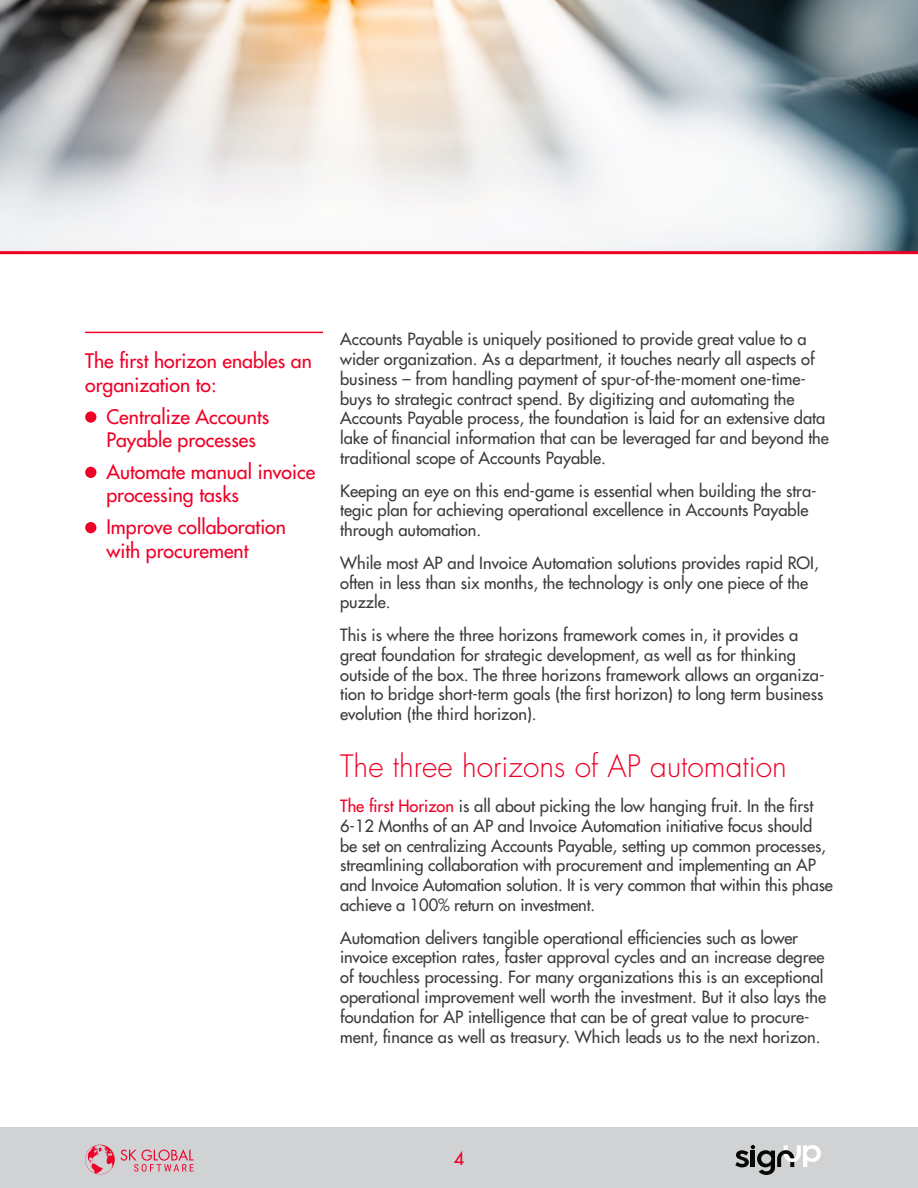
<style>
.page{position:relative;width:918px;height:1188px;background:#fff}
.page>*{position:absolute;margin:0;border:0;box-sizing:border-box;transform-origin:0 0}
.t1{font:300 30px "Futura Std";color:#ef0027}
.t2{font:500 19.5px/23.4px "Futura Std";color:#ef0027}
.t3{font:500 18px "Futura Std";color:#ef0027}
.t4{font:500 16.5px/19.8px "Futura Std";color:#3c3c3d}
.s1{color:#ef0027}
</style>
<div class="page">
<div style="left:0;top:1128px;width:918px;height:60px;background:#d1d2d4"></div>
<svg style="left:121px;top:1149px;width:73px;height:23px"></svg>
<svg style="left:85px;top:1145px;width:30px;height:29px"></svg>
<svg style="left:735px;top:1145px;width:86px;height:30px"></svg>
<img style="left:0;top:0;width:918px;height:251px">
<hr style="left:0;top:251px;width:918px;height:3px;background:#ef0027">
<hr style="left:85px;top:332px;width:238px;height:1px;background:#ef0027">
<div style="left:85px;top:411px;width:11px;height:12px;background:#ef0027;border-radius:50%"></div>
<div style="left:85px;top:467px;width:11px;height:11px;background:#ef0027;border-radius:50%"></div>
<div style="left:85px;top:522px;width:11px;height:11px;background:#ef0027;border-radius:50%"></div>
<p class="t2" style="left:85px;top:350px;width:228px">The first horizon enables an organization to:</p>
<p class="t2" style="left:106px;top:405px;width:164px">Centralize Accounts<br>Payable processes</p>
<p class="t2" style="left:106px;top:460px;width:210px">Automate manual invoice processing tasks</p>
<p class="t2" style="left:106px;top:516px;width:181px">Improve collaboration with procurement</p>
<p class="t4" style="left:340px;top:329px;width:490px">Accounts Payable is uniquely positioned to provide great value to a wider organization. As a department, it touches nearly all aspects of business – from handling payment of spur-of-the-moment one-time&shy;buys to strategic contract spend. By digitizing and automating the Accounts Payable process, the foundation is laid for an extensive data lake of financial information that can be leveraged far and beyond the traditional scope of Accounts Payable.</p>
<p class="t4" style="left:340px;top:481px;width:478px">Keeping an eye on this end-game is essential when building the stra&shy;tegic plan for achieving operational excellence in Accounts Payable through automation.</p>
<p class="t4" style="left:340px;top:553px;width:480px">While most AP and Invoice Automation solutions provides rapid ROI, often in less than six months, the technology is only one piece of the puzzle.</p>
<p class="t4" style="left:340px;top:625px;width:486px">This is where the three horizons framework comes in, it provides a great foundation for strategic development, as well as for thinking outside of the box. The three horizons framework allows an organiza&shy;tion to bridge short-term goals (the first horizon) to long term business evolution (the third horizon).</p>
<p class="t1" style="left:340px;top:748px;width:448px">The three horizons of AP automation</p>
<p class="t4" style="left:340px;top:796px;width:494px"><span class="s1">The first Horizon</span> is all about picking the low hanging fruit. In the first 6-12 Months of an AP and Invoice Automation initiative focus should be set on centralizing Accounts Payable, setting up common processes, streamlining collaboration with procurement and implementing an AP and Invoice Automation solution. It is very common that within this phase achieve a 100% return on investment.</p>
<p class="t4" style="left:340px;top:928px;width:487px">Automation delivers tangible operational efficiencies such as lower invoice exception rates, faster approval cycles and an increase degree of touchless processing. For many organizations this is an exceptional operational improvement well worth the investment. But it also lays the foundation for AP intelligence that can be of great value to procure&shy;ment, finance as well as treasury. Which leads us to the next horizon.</p>
<p class="t3" style="left:454px;top:1147px;width:12px">4</p>
</div>
